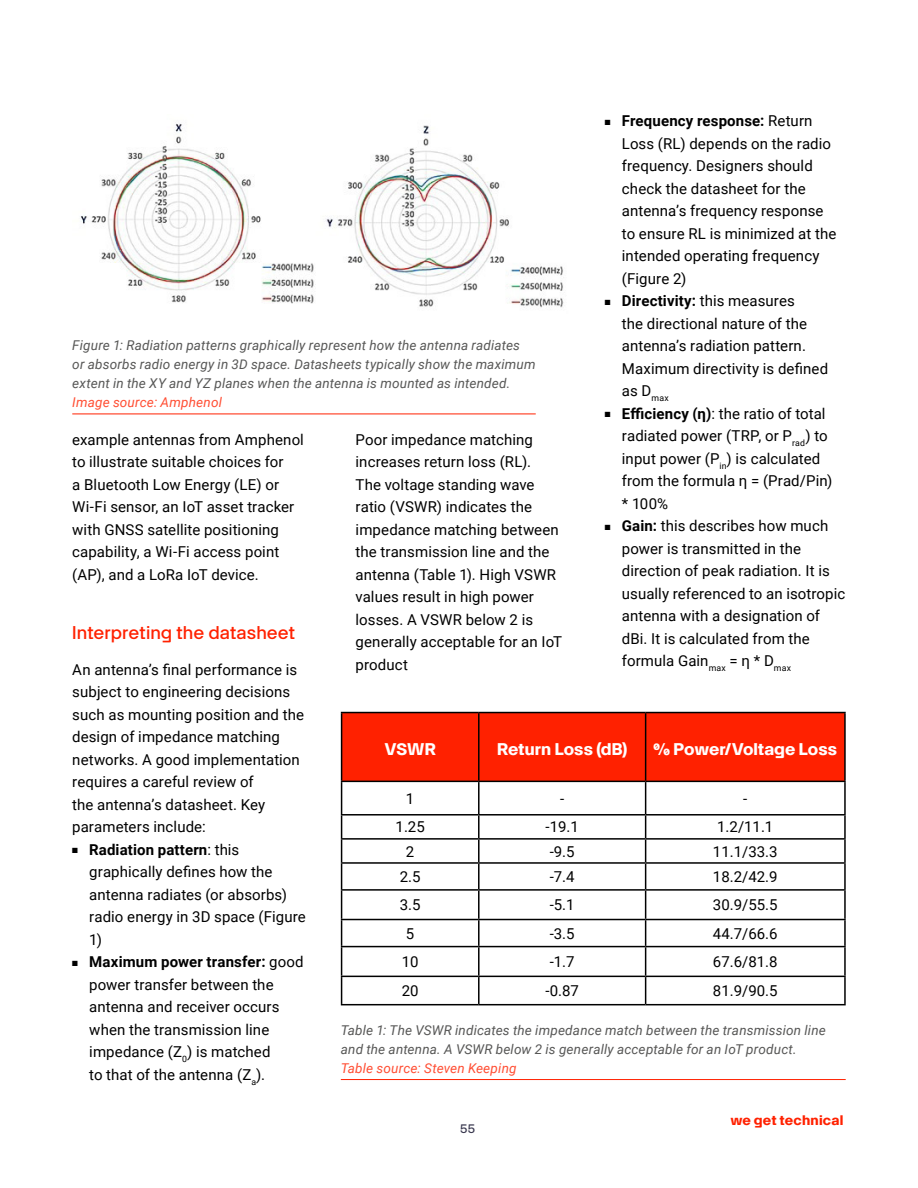
<style>
.page{position:relative;width:918px;height:1188px;background:#fff}
.page>*{position:absolute;margin:0;border:0;box-sizing:border-box;transform-origin:0 0}
.t1{font:18px "Digi Key Artex TT";color:#ff2100}
.t2{font:700 16.5px "Digi Key Artex TT";color:#fff}
.t3{font:15px/22.5px "Roboto";letter-spacing:.005em;color:#000}
.t4{font:italic 13.5px/18.9px "Roboto";letter-spacing:.01em;color:#575756}
.t5{font:italic 13.5px "Roboto";letter-spacing:.015em;color:#ff4e33}
.t6{font:700 13.5px "Digi Key Artex TT";letter-spacing:.015em;color:#ff2100}
.t7{font:12px "Digi Key Artex TT";color:#39384f}
.s1{font-weight:700}
</style>
<div class="page">
<hr style="left:72px;top:414px;width:464px;height:1px;background:#ff2100">
<hr style="left:341px;top:1079px;width:505px;height:1px;background:#ff2100">
<img style="left:80px;top:123px;width:484px;height:185px">
<div style="left:342px;top:713px;width:502px;height:68px;background:#ff2100"></div>
<hr style="left:341px;top:712px;width:138px;height:1px;background:#000">
<hr style="left:341px;top:713px;width:1px;height:68px;background:#000">
<hr style="left:479px;top:712px;width:167px;height:1px;background:#000">
<hr style="left:478px;top:713px;width:2px;height:68px;background:#000">
<hr style="left:646px;top:712px;width:200px;height:1px;background:#000">
<hr style="left:645px;top:713px;width:1px;height:68px;background:#000">
<hr style="left:844px;top:713px;width:2px;height:68px;background:#000">
<hr style="left:341px;top:781px;width:138px;height:1px;background:#000">
<hr style="left:341px;top:782px;width:1px;height:32px;background:#000">
<hr style="left:479px;top:781px;width:167px;height:1px;background:#000">
<hr style="left:478px;top:782px;width:2px;height:32px;background:#000">
<hr style="left:646px;top:781px;width:200px;height:1px;background:#000">
<hr style="left:645px;top:782px;width:1px;height:32px;background:#000">
<hr style="left:844px;top:782px;width:2px;height:32px;background:#000">
<hr style="left:341px;top:814px;width:138px;height:2px;background:#000">
<hr style="left:479px;top:814px;width:167px;height:2px;background:#000">
<hr style="left:478px;top:816px;width:2px;height:22px;background:#000">
<hr style="left:646px;top:814px;width:200px;height:2px;background:#000">
<hr style="left:844px;top:816px;width:2px;height:22px;background:#000">
<hr style="left:341px;top:838px;width:138px;height:2px;background:#000">
<hr style="left:479px;top:838px;width:167px;height:2px;background:#000">
<hr style="left:478px;top:840px;width:2px;height:22px;background:#000">
<hr style="left:646px;top:838px;width:200px;height:2px;background:#000">
<hr style="left:844px;top:840px;width:2px;height:22px;background:#000">
<hr style="left:341px;top:862px;width:138px;height:2px;background:#000">
<hr style="left:479px;top:862px;width:167px;height:2px;background:#000">
<hr style="left:478px;top:864px;width:2px;height:25px;background:#000">
<hr style="left:646px;top:862px;width:200px;height:2px;background:#000">
<hr style="left:844px;top:864px;width:2px;height:25px;background:#000">
<hr style="left:341px;top:889px;width:138px;height:2px;background:#000">
<hr style="left:479px;top:889px;width:167px;height:2px;background:#000">
<hr style="left:478px;top:891px;width:2px;height:28px;background:#000">
<hr style="left:646px;top:889px;width:200px;height:2px;background:#000">
<hr style="left:844px;top:891px;width:2px;height:28px;background:#000">
<hr style="left:341px;top:919px;width:138px;height:1px;background:#000">
<hr style="left:479px;top:919px;width:167px;height:1px;background:#000">
<hr style="left:478px;top:920px;width:2px;height:26px;background:#000">
<hr style="left:646px;top:919px;width:200px;height:1px;background:#000">
<hr style="left:844px;top:920px;width:2px;height:26px;background:#000">
<hr style="left:341px;top:946px;width:138px;height:1px;background:#000">
<hr style="left:479px;top:946px;width:167px;height:1px;background:#000">
<hr style="left:478px;top:947px;width:2px;height:29px;background:#000">
<hr style="left:646px;top:946px;width:200px;height:1px;background:#000">
<hr style="left:844px;top:947px;width:2px;height:29px;background:#000">
<hr style="left:341px;top:976px;width:138px;height:1px;background:#000">
<svg style="left:341px;top:816px;width:1px;height:188px"></svg>
<hr style="left:479px;top:976px;width:167px;height:1px;background:#000">
<hr style="left:478px;top:977px;width:2px;height:27px;background:#000">
<hr style="left:646px;top:976px;width:200px;height:1px;background:#000">
<svg style="left:645px;top:816px;width:1px;height:188px"></svg>
<hr style="left:844px;top:977px;width:2px;height:27px;background:#000">
<hr style="left:341px;top:1004px;width:138px;height:1px;background:#000">
<hr style="left:479px;top:1004px;width:167px;height:1px;background:#000">
<hr style="left:646px;top:1004px;width:200px;height:1px;background:#000">
<p class="t3" style="left:622px;top:109px;width:216px;text-indent:-17px">■ <span class="s1">Frequency response:</span> Return<br>Loss (RL) depends on the radio frequency. Designers should check the datasheet for the antenna’s frequency response to ensure RL is minimized at the intended operating frequency (Figure 2)</p>
<p class="t3" style="left:622px;top:289px;width:208px;text-indent:-17px">■ <span class="s1">Directivity:</span> this measures<br>the directional nature of the antenna’s radiation pattern.<br>Maximum directivity is defined as D<sub>max</sub></p>
<p class="t3" style="left:622px;top:401px;width:212px;text-indent:-17px">■ <span class="s1">Efficiency (η)</span>: the ratio of total radiated power (TRP, or P<sub>rad</sub>) to input power (P<sub>in</sub>) is calculated from the formula η = (Prad/Pin) * 100%</p>
<p class="t3" style="left:622px;top:514px;width:225px;text-indent:-17px">■ <span class="s1">Gain:</span> this describes how much power is transmitted in the direction of peak radiation. It is usually referenced to an isotropic antenna with a designation of dBi. It is calculated from the formula Gain<sub>max</sub> = η * D<sub>max</sub></p>
<p class="t4" style="left:72px;top:336px;width:465px">Figure 1: Radiation patterns graphically represent how the antenna radiates or absorbs radio energy in 3D space. Datasheets typically show the maximum extent in the XY and YZ planes when the antenna is mounted as intended.</p>
<p class="t5" style="left:72px;top:393px;width:151px">Image source: Amphenol</p>
<p class="t3" style="left:72px;top:428px;width:233px">example antennas from Amphenol to illustrate suitable choices for<br>a Bluetooth Low Energy (LE) or<br>Wi-Fi sensor, an IoT asset tracker with GNSS satellite positioning capability, a Wi-Fi access point (AP), and a LoRa IoT device.</p>
<p class="t3" style="left:356px;top:428px;width:208px">Poor impedance matching increases return loss (RL).<br>The voltage standing wave ratio (VSWR) indicates the impedance matching between the transmission line and the antenna (Table 1). High VSWR values result in high power losses. A VSWR below 2 is generally acceptable for an IoT product</p>
<p class="t1" style="left:72px;top:620px;width:225px">Interpreting the datasheet</p>
<p class="t3" style="left:72px;top:658px;width:233px">An antenna’s final performance is subject to engineering decisions such as mounting position and the design of impedance matching networks. A good implementation requires a careful review of<br>the antenna’s datasheet. Key parameters include:</p>
<p class="t3" style="left:89px;top:838px;width:218px;text-indent:-17px">■ <span class="s1">Radiation pattern</span>: this graphically defines how the antenna radiates (or absorbs) radio energy in 3D space (Figure<br>1)</p>
<p class="t3" style="left:89px;top:950px;width:216px;text-indent:-17px">■ <span class="s1">Maximum power transfer:</span> good power transfer between the antenna and receiver occurs when the transmission line impedance (Z<sub>0</sub>) is matched<br>to that of the antenna (Z<sub>a</sub>).</p>
<p class="t2" style="left:384px;top:737px;width:53px">VSWR</p>
<p class="t2" style="left:497px;top:737px;width:132px">Return Loss (dB)</p>
<p class="t2" style="left:654px;top:737px;width:185px">% Power/Voltage Loss</p>
<p class="t3" style="left:406px;top:787px;width:10px">1</p>
<p class="t3" style="left:560px;top:787px;width:6px">-</p>
<p class="t3" style="left:743px;top:787px;width:6px">-</p>
<p class="t3" style="left:396px;top:815px;width:31px">1.25</p>
<p class="t3" style="left:546px;top:815px;width:35px">-19.1</p>
<p class="t3" style="left:717px;top:815px;width:58px">1.2/11.1</p>
<p class="t3" style="left:406px;top:839px;width:10px">2</p>
<p class="t3" style="left:550px;top:839px;width:26px">-9.5</p>
<p class="t3" style="left:713px;top:839px;width:66px">11.1/33.3</p>
<p class="t3" style="left:400px;top:865px;width:22px">2.5</p>
<p class="t3" style="left:550px;top:865px;width:26px">-7.4</p>
<p class="t3" style="left:713px;top:865px;width:66px">18.2/42.9</p>
<p class="t3" style="left:400px;top:893px;width:22px">3.5</p>
<p class="t3" style="left:550px;top:893px;width:26px">-5.1</p>
<p class="t3" style="left:713px;top:893px;width:66px">30.9/55.5</p>
<p class="t3" style="left:406px;top:922px;width:10px">5</p>
<p class="t3" style="left:550px;top:922px;width:26px">-3.5</p>
<p class="t3" style="left:713px;top:922px;width:66px">44.7/66.6</p>
<p class="t3" style="left:402px;top:950px;width:18px">10</p>
<p class="t3" style="left:550px;top:950px;width:26px">-1.7</p>
<p class="t3" style="left:713px;top:950px;width:66px">67.6/81.8</p>
<p class="t3" style="left:402px;top:979px;width:18px">20</p>
<p class="t3" style="left:546px;top:979px;width:35px">-0.87</p>
<p class="t3" style="left:713px;top:979px;width:66px">81.9/90.5</p>
<p class="t4" style="left:341px;top:1020px;width:486px">Table 1: The VSWR indicates the impedance match between the transmission line and the antenna. A VSWR below 2 is generally acceptable for an IoT product.</p>
<p class="t5" style="left:341px;top:1058px;width:177px">Table source: Steven Keeping</p>
<p class="t7" style="left:460px;top:1120px;width:17px">55</p>
<p class="t6" style="left:730px;top:1110px;width:115px">we get technical</p>
</div>
